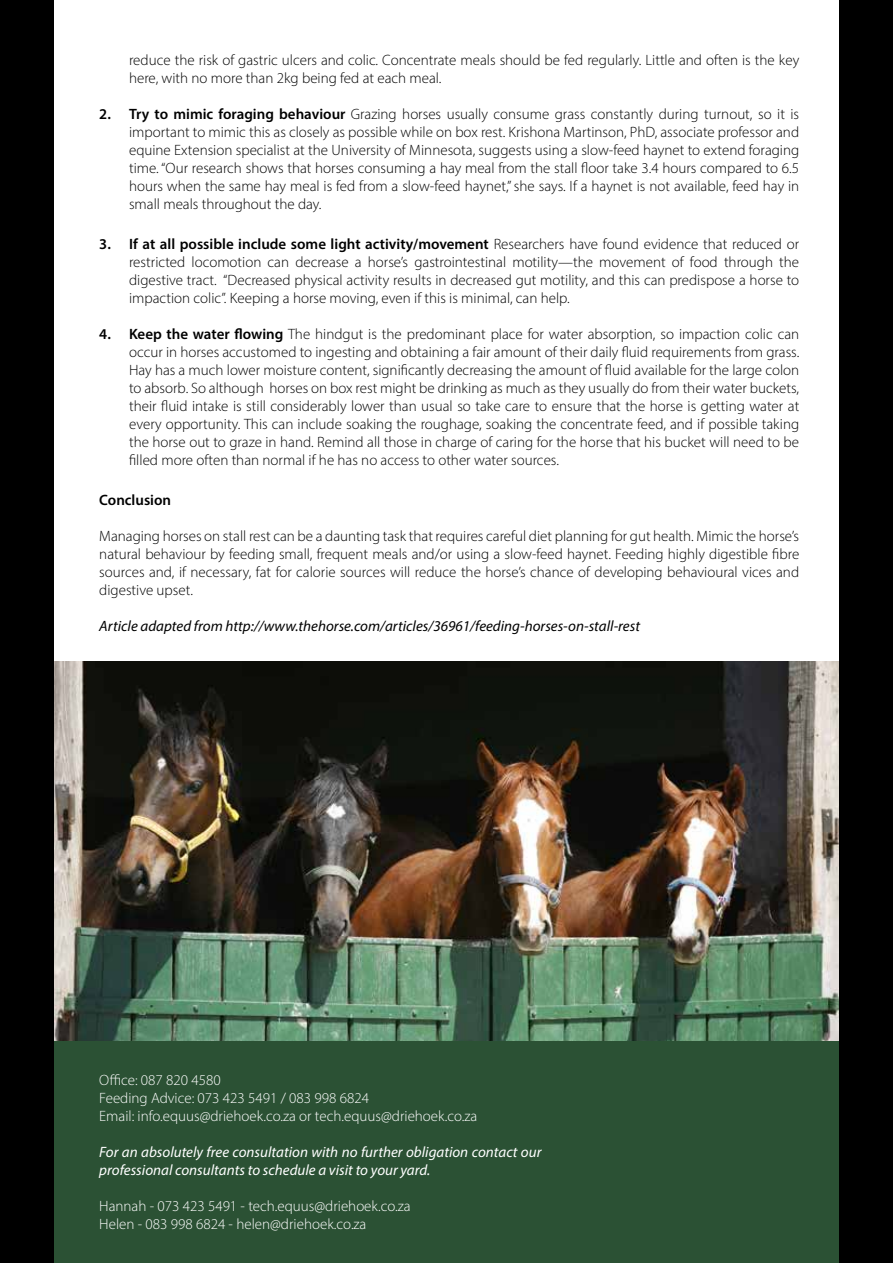
<style>
.page{position:relative;width:893px;height:1263px;background:#000}
.page>*{position:absolute;margin:0;border:0;box-sizing:border-box;transform-origin:0 0}
.t1{font:300 15px/18px "Myriad Pro";color:#000;text-align:justify}
.t2{font:300 15px/18px "Myriad Pro";color:#fff}
.t3{font:italic 15px/18px "Myriad Pro";color:#fff}
.t4{font:italic 15px "Myriad Pro";color:#000}
.t5{font:600 15px "Myriad Pro";color:#000}
.s1{font-weight:600}
</style>
<div class="page">
<div style="left:54px;top:0;width:785px;height:1263px;background:#fff"></div>
<div style="left:54px;top:1041px;width:785px;height:222px;background:#2b5134"></div>
<img style="left:54px;top:661px;width:785px;height:380px">
<p class="t1" style="left:129px;top:51px;width:672px">reduce the risk of gastric ulcers and colic. Concentrate meals should be fed regularly. Little and often is the key here, with no more than 2kg being fed at each meal.</p>
<p class="t1" style="left:129px;top:105px;width:672px;text-indent:-30px"><span class="s1">2. Try to mimic foraging behaviour</span> Grazing horses usually consume grass constantly during turnout, so it is important to mimic this as closely as possible while on box rest. Krishona Martinson, PhD, associate professor and equine Extension specialist at the University of Minnesota, suggests using a slow-feed haynet to extend foraging time. “Our research shows that horses consuming a hay meal from the stall floor take 3.4 hours compared to 6.5 hours when the same hay meal is fed from a slow-feed haynet,” she says. If a haynet is not available, feed hay in small meals throughout the day.</p>
<p class="t1" style="left:129px;top:235px;width:672px;text-indent:-30px"><span class="s1">3. If at all possible include some light activity/movement</span> Researchers have found evidence that reduced or restricted locomotion can decrease a horse’s gastrointestinal motility—the movement of food through the digestive tract. “Decreased physical activity results in decreased gut motility, and this can predispose a horse to impaction colic”. Keeping a horse moving, even if this is minimal, can help.</p>
<p class="t1" style="left:129px;top:325px;width:672px;text-indent:-30px"><span class="s1">4. Keep the water flowing</span> The hindgut is the predominant place for water absorption, so impaction colic can occur in horses accustomed to ingesting and obtaining a fair amount of their daily fluid requirements from grass.<br>Hay has a much lower moisture content, significantly decreasing the amount of fluid available for the large colon to absorb. So although horses on box rest might be drinking as much as they usually do from their water buckets, their fluid intake is still considerably lower than usual so take care to ensure that the horse is getting water at every opportunity. This can include soaking the roughage, soaking the concentrate feed, and if possible taking the horse out to graze in hand. Remind all those in charge of caring for the horse that his bucket will need to be filled more often than normal if he has no access to other water sources.</p>
<p class="t5" style="left:99px;top:490px;width:73px">Conclusion</p>
<p class="t1" style="left:99px;top:526px;width:701px">Managing horses on stall rest can be a daunting task that requires careful diet planning for gut health. Mimic the horse’s natural behaviour by feeding small, frequent meals and/or using a slow-feed haynet. Feeding highly digestible fibre sources and, if necessary, fat for calorie sources will reduce the horse’s chance of developing behavioural vices and digestive upset.</p>
<p class="t4" style="left:99px;top:616px;width:542px">Article adapted from http://www.thehorse.com/articles/36961/feeding-horses-on-stall-rest</p>
<p class="t2" style="left:99px;top:1071px;width:380px">Office: 087 820 4580<br>Feeding Advice: 073 423 5491 / 083 998 6824<br>Email: info.equus@driehoek.co.za or tech.equus@driehoek.co.za</p>
<p class="t3" style="left:99px;top:1143px;width:444px">For an absolutely free consultation with no further obligation contact our professional consultants to schedule a visit to your yard.</p>
<p class="t2" style="left:99px;top:1197px;width:313px">Hannah - 073 423 5491 - tech.equus@driehoek.co.za<br>Helen - 083 998 6824 - helen@driehoek.co.za</p>
</div>
